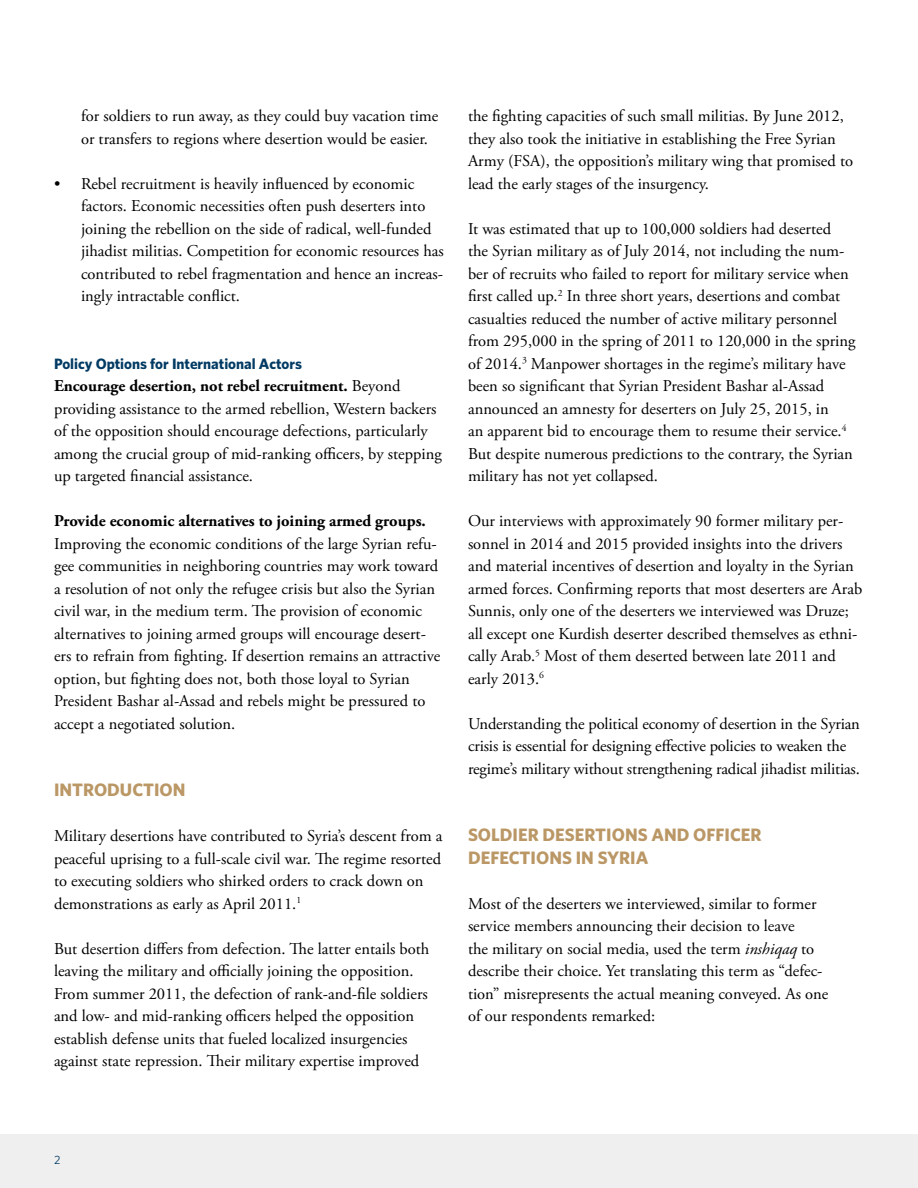
<style>
.page{position:relative;width:918px;height:1188px;background:#fff}
.page>*{position:absolute;margin:0;border:0;box-sizing:border-box;transform-origin:0 0}
.t1{font:700 18px/22.5px "Whitney";color:#ba9765}
.t2{font:16.5px/22.5px "Adobe Garamond Pro";color:#000}
.t3{font:700 16.5px "Adobe Garamond Pro";color:#000}
.t4{font:700 15px "Whitney";color:#003a63}
.t5{font:12px "Whitney";color:#003a63}
.s1{font-weight:700}
.s2{font-style:italic}
</style>
<div class="page">
<div style="left:0;top:1134px;width:918px;height:54px;background:#efeff0"></div>
<p class="t2" style="left:81px;top:105px;width:359px">for soldiers to run away, as they could buy vacation time or transfers to regions where desertion would be easier.</p>
<p class="t2" style="left:81px;top:173px;width:364px;text-indent:-27px">• Rebel recruitment is heavily influenced by economic factors. Economic necessities often push deserters into joining the rebellion on the side of radical, well-funded jihadist militias. Competition for economic resources has contributed to rebel fragmentation and hence an increas&shy;ingly intractable conflict.</p>
<p class="t4" style="left:54px;top:353px;width:249px">Policy Options for International Actors</p>
<p class="t2" style="left:54px;top:375px;width:389px"><span class="s1">Encourage desertion, not rebel recruitment.</span> Beyond providing assistance to the armed rebellion, Western backers of the opposition should encourage defections, particularly among the crucial group of mid-ranking officers, by stepping up targeted financial assistance.</p>
<p class="t3" style="left:54px;top:511px;width:373px">Provide economic alternatives to joining armed groups.</p>
<p class="t2" style="left:54px;top:533px;width:388px">Improving the economic conditions of the large Syrian refu&shy;gee communities in neighboring countries may work toward a resolution of not only the refugee crisis but also the Syrian civil war, in the medium term. The provision of economic alternatives to joining armed groups will encourage desert&shy;ers to refrain from fighting. If desertion remains an attractive option, but fighting does not, both those loyal to Syrian President Bashar al-Assad and rebels might be pressured to accept a negotiated solution.</p>
<p class="t1" style="left:54px;top:778px;width:133px">INTRODUCTION</p>
<p class="t2" style="left:54px;top:825px;width:390px">Military desertions have contributed to Syria’s descent from a peaceful uprising to a full-scale civil war. The regime resorted to executing soldiers who shirked orders to crack down on demonstrations as early as April 2011.<sup>1</sup></p>
<p class="t2" style="left:54px;top:938px;width:377px">But desertion differs from defection. The latter entails both leaving the military and officially joining the opposition.<br>From summer 2011, the defection of rank-and-file soldiers and low- and mid-ranking officers helped the opposition establish defense units that fueled localized insurgencies against state repression. Their military expertise improved</p>
<p class="t2" style="left:468px;top:105px;width:387px">the fighting capacities of such small militias. By June 2012, they also took the initiative in establishing the Free Syrian Army (FSA), the opposition’s military wing that promised to lead the early stages of the insurgency.</p>
<p class="t2" style="left:468px;top:218px;width:389px">It was estimated that up to 100,000 soldiers had deserted<br>the Syrian military as of July 2014, not including the num&shy;ber of recruits who failed to report for military service when first called up.<sup>2</sup> In three short years, desertions and combat casualties reduced the number of active military personnel from 295,000 in the spring of 2011 to 120,000 in the spring of 2014.<sup>3</sup> Manpower shortages in the regime’s military have been so significant that Syrian President Bashar al-Assad announced an amnesty for deserters on July 25, 2015, in<br>an apparent bid to encourage them to resume their service.<sup>4<br></sup>But despite numerous predictions to the contrary, the Syrian military has not yet collapsed.</p>
<p class="t2" style="left:468px;top:510px;width:396px">Our interviews with approximately 90 former military per&shy;sonnel in 2014 and 2015 provided insights into the drivers and material incentives of desertion and loyalty in the Syrian armed forces. Confirming reports that most deserters are Arab Sunnis, only one of the deserters we interviewed was Druze; all except one Kurdish deserter described themselves as ethni&shy;cally Arab.<sup>5</sup> Most of them deserted between late 2011 and early 2013.<sup>6</sup></p>
<p class="t2" style="left:468px;top:713px;width:393px">Understanding the political economy of desertion in the Syrian crisis is essential for designing effective policies to weaken the regime’s military without strengthening radical jihadist militias.</p>
<p class="t1" style="left:468px;top:823px;width:295px">SOLDIER DESERTIONS AND OFFICER<br>DEFECTIONS IN SYRIA</p>
<p class="t2" style="left:468px;top:893px;width:362px">Most of the deserters we interviewed, similar to former service members announcing their decision to leave<br>the military on social media, used the term <span class="s2">inshiqaq</span> to describe their choice. Yet translating this term as “defec&shy;tion” misrepresents the actual meaning conveyed. As one of our respondents remarked:</p>
<p class="t5" style="left:54px;top:1152px;width:8px">2</p>
</div>
